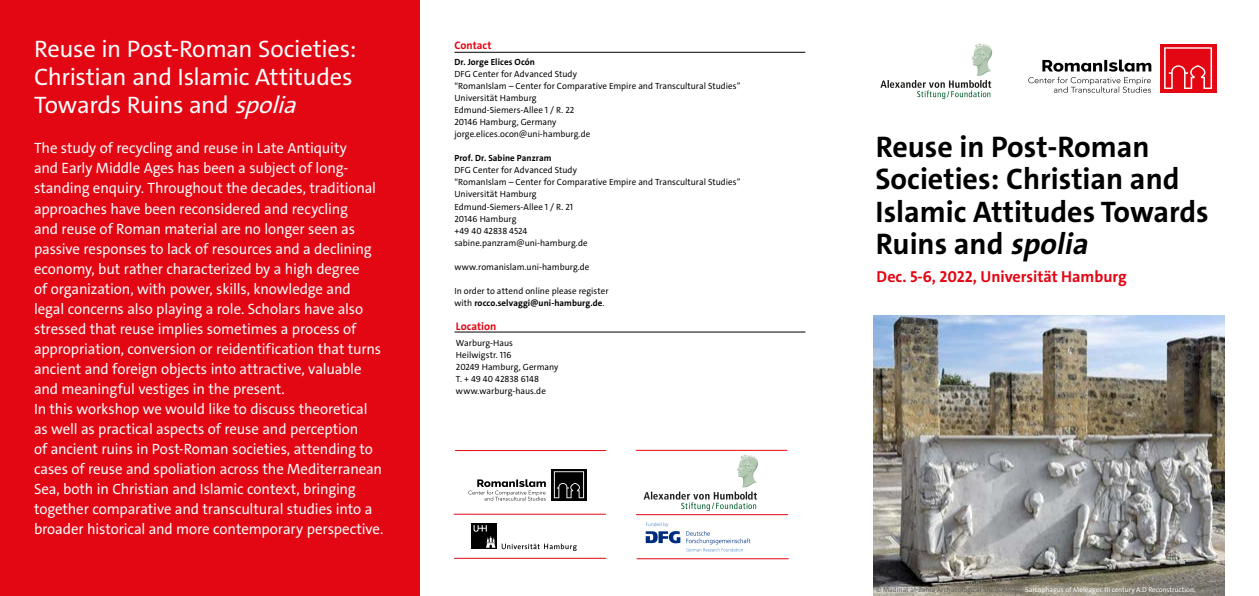
<style>
.page{position:relative;width:1259px;height:596px;background:#fff}
.page>*{position:absolute;margin:0;border:0;box-sizing:border-box;transform-origin:0 0}
.t1{font:700 30px/32px "The Sans UHH";color:#000}
.t2{font:24px/28px "The Sans UHH";letter-spacing:-.02em;color:#fff}
.t3{font:700 16px "The Sans UHH";color:#e30613}
.t4{font:15px/20px "The Sans UHH";letter-spacing:-.01em;color:#fff}
.t5{font:700 11px "The Sans UHH";letter-spacing:.005em;color:#e30613}
.t6{font:9px/12px "The Sans UHH";letter-spacing:.005em;color:#000}
.t7{font:700 9px "The Sans UHH";letter-spacing:.01em;color:#000}
.t8{font:7px "The Sans UHH";color:#fafafa}
.s1{font-style:italic}
.s2{font-weight:700}
.s3{color:#616160}
</style>
<div class="page">
<svg style="left:1160px;top:44px;width:56px;height:49px;background:#e62833"></svg>
<svg style="left:1028px;top:60px;width:123px;height:33px"></svg>
<img style="left:873px;top:315px;width:351px;height:280px">
<div style="left:0;top:0;width:420px;height:595px;background:#e30613"></div>
<hr style="left:454px;top:52px;width:351px;height:1px;background:#000">
<hr style="left:455px;top:450px;width:151px;height:1px;background:#e30613">
<hr style="left:454px;top:557px;width:152px;height:1px;background:#e30613">
<div style="left:471px;top:523px;width:26px;height:25px;background:#000"></div>
<svg style="left:473px;top:525px;width:22px;height:22px"></svg>
<svg style="left:502px;top:543px;width:74px;height:7px"></svg>
<svg style="left:468px;top:469px;width:118px;height:31px"></svg>
<hr style="left:454px;top:513px;width:151px;height:1px;background:#e30613">
<hr style="left:636px;top:514px;width:151px;height:1px;background:#e30613">
<hr style="left:636px;top:449px;width:151px;height:1px;background:#e30613">
<hr style="left:637px;top:558px;width:151px;height:1px;background:#e30613">
<img style="left:880px;top:43px;width:113px;height:57px">
<img style="left:643px;top:454px;width:115px;height:57px">
<hr style="left:454px;top:331px;width:351px;height:1px;background:#000">
<img style="left:645px;top:522px;width:106px;height:30px">
<h2 class="t2" style="left:34px;top:35px;width:324px">Reuse in Post-Roman Societies:<br>Christian and Islamic Attitudes<br>Towards Ruins and <span class="s1">spolia</span></h2>
<p class="t4" style="left:34px;top:138px;width:351px">The study of recycling and reuse in Late Antiquity<br>and Early Middle Ages has been a subject of long&shy;standing enquiry. Throughout the decades, traditional approaches have been reconsidered and recycling<br>and reuse of Roman material are no longer seen as passive responses to lack of resources and a declining economy, but rather characterized by a high degree<br>of organization, with power, skills, knowledge and legal concerns also playing a role. Scholars have also stressed that reuse implies sometimes a process of appropriation, conversion or reidentification that turns ancient and foreign objects into attractive, valuable and meaningful vestiges in the present.<br>In this workshop we would like to discuss theoretical as well as practical aspects of reuse and perception<br>of ancient ruins in Post-Roman societies, attending to cases of reuse and spoliation across the Mediterranean Sea, both in Christian and Islamic context, bringing together comparative and transcultural studies into a broader historical and more contemporary perspective.</p>
<p class="t5" style="left:454px;top:38px;width:39px">Contact</p>
<p class="t7" style="left:454px;top:56px;width:82px">Dr. Jorge Elices Ocón</p>
<p class="t6" style="left:454px;top:68px;width:288px">DFG Center for Advanced Study<br>“RomanIslam – Center for Comparative Empire and Transcultural Studies” Universität Hamburg<br>Edmund-Siemers-Allee 1 / R. 22<br>20146 Hamburg, Germany<br>jorge.elices.ocon@uni-hamburg.de</p>
<p class="t7" style="left:454px;top:152px;width:99px">Prof. Dr. Sabine Panzram</p>
<p class="t6" style="left:454px;top:164px;width:288px">DFG Center for Advanced Study<br>“RomanIslam – Center for Comparative Empire and Transcultural Studies”<br>Universität Hamburg<br>Edmund-Siemers-Allee 1 / R. 21<br>20146 Hamburg<br>+49 40 42838 4524<br>sabine.panzram@uni-hamburg.de</p>
<p class="t6" style="left:454px;top:260px;width:137px">www.romanislam.uni-hamburg.de</p>
<p class="t6" style="left:454px;top:284px;width:156px">In order to attend online please register with <span class="s2">rocco.selvaggi@uni-hamburg.de</span>.</p>
<p class="t5" style="left:456px;top:318px;width:42px">Location</p>
<p class="t6" style="left:456px;top:336px;width:104px">Warburg-Haus<br>Heilwigstr. 116<br>20249 Hamburg, Germany<br>T. + 49 40 42838 6148 www.warburg-haus.de</p>
<h1 class="t1" style="left:875px;top:131px;width:335px">Reuse in Post-Roman<br>Societies: Christian and<br>Islamic Attitudes Towards<br>Ruins and <span class="s1">spolia</span></h1>
<p class="t3" style="left:876px;top:266px;width:251px">Dec. 5-6, 2022, Universität Hamburg</p>
<p class="t8" style="left:876px;top:585px;width:321px"><span class="s3">© Madinat al-Zahra Archaeological Site (CAMaZ),</span> Sarcophagus of Meleager. III century A.D Reconstruction.</p>
</div>
